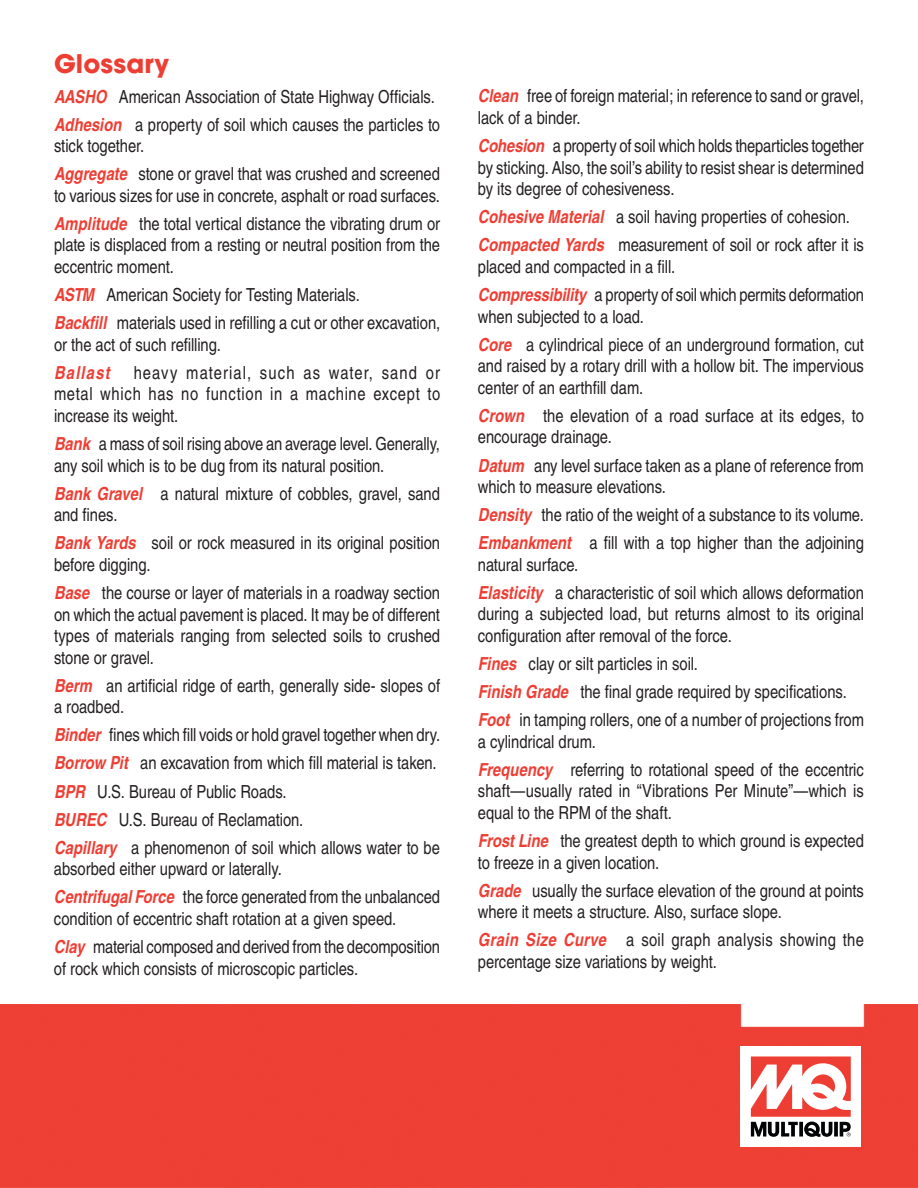
<style>
.page{position:relative;width:918px;height:1188px;background:#fff}
.page>*{position:absolute;margin:0;border:0;box-sizing:border-box;transform-origin:0 0}
.t1{font:700 25.5px "ITC Avant Garde Std";letter-spacing:.005em;color:#ee3e34}
.t2{font:condensed 18px/21.6px "Helvetica";letter-spacing:-.005em;color:#231f20}
.t3{font:italic 700 condensed 18px "Helvetica";letter-spacing:.07em;color:#ee3e34}
.s1{font-weight:700;font-style:italic;color:#ee3e34}
</style>
<div class="page">
<div style="left:0;top:1004px;width:918px;height:184px;background:#ee3f34"></div>
<div style="left:741px;top:1046px;width:120px;height:101px;background:#fff"></div>
<svg style="left:751px;top:1056px;width:100px;height:81px"></svg>
<h1 class="t1" style="left:54px;top:47px;width:117px">Glossary</h1>
<p class="t2" style="left:54px;top:82px;width:388px;line-height:28px"><span class="s1">AASHO</span> American Association of State Highway Officials.<br><span class="s1">Adhesion</span> a property of soil which causes the particles to</p>
<p class="t2" style="left:54px;top:132px;width:388px;line-height:28px">stick together.<br><span class="s1">Aggregate</span> stone or gravel that was crushed and screened</p>
<p class="t2" style="left:54px;top:181px;width:388px;line-height:28px">to various sizes for use in concrete, asphalt or road surfaces.<br><span class="s1">Amplitude</span> the total vertical distance the vibrating drum or</p>
<p class="t2" style="left:54px;top:234px;width:388px">plate is displaced from a resting or neutral position from the eccentric moment.</p>
<p class="t2" style="left:54px;top:281px;width:388px;line-height:28px"><span class="s1">ASTM</span> American Society for Testing Materials.<br><span class="s1">Backfill</span> materials used in refilling a cut or other excavation,</p>
<p class="t2" style="left:54px;top:334px;width:168px">or the act of such refilling.</p>
<p class="t3" style="left:54px;top:361px;width:57px">Ballast</p>
<p class="t2" style="left:54px;top:362px;width:388px;text-align:justify;text-indent:80px">heavy material, such as water, sand or metal which has no function in a machine except to increase its weight.</p>
<p class="t2" style="left:54px;top:433px;width:388px"><span class="s1">Bank</span> a mass of soil rising above an average level. Generally, any soil which is to be dug from its natural position.</p>
<p class="t2" style="left:54px;top:483px;width:388px"><span class="s1">Bank Gravel</span> a natural mixture of cobbles, gravel, sand and fines.</p>
<p class="t2" style="left:54px;top:532px;width:388px"><span class="s1">Bank Yards</span> soil or rock measured in its original position before digging.</p>
<p class="t2" style="left:54px;top:582px;width:388px;text-align:justify"><span class="s1">Base</span> the course or layer of materials in a roadway section on which the actual pavement is placed. It may be of different types of materials ranging from selected soils to crushed stone or gravel.</p>
<p class="t2" style="left:54px;top:675px;width:388px"><span class="s1">Berm</span> an artificial ridge of earth, generally side- slopes of a roadbed.</p>
<p class="t2" style="left:54px;top:721px;width:388px;line-height:28px"><span class="s1">Binder</span> fines which fill voids or hold gravel together when dry.<br><span class="s1">Borrow Pit</span> an excavation from which fill material is taken.<br><span class="s1">BPR</span> U.S. Bureau of Public Roads.<br><span class="s1">BUREC</span> U.S. Bureau of Reclamation.<br><span class="s1">Capillary</span> a phenomenon of soil which allows water to be</p>
<p class="t2" style="left:54px;top:855px;width:388px;line-height:28px">absorbed either upward or laterally.<br><span class="s1">Centrifugal Force</span> the force generated from the unbalanced</p>
<p class="t2" style="left:54px;top:904px;width:388px;line-height:28px">condition of eccentric shaft rotation at a given speed.<br><span class="s1">Clay</span> material composed and derived from the decomposition</p>
<p class="t2" style="left:54px;top:957px;width:306px">of rock which consists of microscopic particles.</p>
<p class="t2" style="left:478px;top:85px;width:388px"><span class="s1">Clean</span> free of foreign material; in reference to sand or gravel, lack of a binder.</p>
<p class="t2" style="left:478px;top:135px;width:388px;text-align:justify"><span class="s1">Cohesion</span> a property of soil which holds theparticles together by sticking. Also, the soil’s ability to resist shear is determined by its degree of cohesiveness.</p>
<p class="t2" style="left:478px;top:203px;width:388px;line-height:28px"><span class="s1">Cohesive Material</span> a soil having properties of cohesion.<br><span class="s1">Compacted Yards</span> measurement of soil or rock after it is</p>
<p class="t2" style="left:478px;top:253px;width:388px;line-height:28px">placed and compacted in a fill.<br><span class="s1">Compressibility</span> a property of soil which permits deformation</p>
<p class="t2" style="left:478px;top:302px;width:388px;line-height:28px">when subjected to a load.<br><span class="s1">Core</span> a cylindrical piece of an underground formation, cut</p>
<p class="t2" style="left:478px;top:355px;width:388px">and raised by a rotary drill with a hollow bit. The impervious center of an earthfill dam.</p>
<p class="t2" style="left:478px;top:405px;width:388px"><span class="s1">Crown</span> the elevation of a road surface at its edges, to encourage drainage.</p>
<p class="t2" style="left:478px;top:454px;width:388px"><span class="s1">Datum</span> any level surface taken as a plane of reference from which to measure elevations.</p>
<p class="t2" style="left:478px;top:501px;width:388px;line-height:28px"><span class="s1">Density</span> the ratio of the weight of a substance to its volume.<br><span class="s1">Embankment</span> a fill with a top higher than the adjoining</p>
<p class="t2" style="left:478px;top:550px;width:388px;line-height:28px">natural surface.<br><span class="s1">Elasticity</span> a characteristic of soil which allows deformation</p>
<p class="t2" style="left:478px;top:603px;width:388px">during a subjected load, but returns almost to its original configuration after removal of the force.</p>
<p class="t2" style="left:478px;top:650px;width:388px;line-height:28px"><span class="s1">Fines</span> clay or silt particles in soil.<br><span class="s1">Finish Grade</span> the final grade required by specifications.<br><span class="s1">Foot</span> in tamping rollers, one of a number of projections from</p>
<p class="t2" style="left:478px;top:727px;width:388px;line-height:28px">a cylindrical drum.<br><span class="s1">Frequency</span> referring to rotational speed of the eccentric</p>
<p class="t2" style="left:478px;top:780px;width:388px">shaft—usually rated in “Vibrations Per Minute”—which is equal to the RPM of the shaft.</p>
<p class="t2" style="left:478px;top:830px;width:388px"><span class="s1">Frost Line</span> the greatest depth to which ground is expected to freeze in a given location.</p>
<p class="t2" style="left:478px;top:880px;width:388px"><span class="s1">Grade</span> usually the surface elevation of the ground at points where it meets a structure. Also, surface slope.</p>
<p class="t2" style="left:478px;top:929px;width:388px"><span class="s1">Grain Size Curve</span> a soil graph analysis showing the percentage size variations by weight.</p>
</div>
